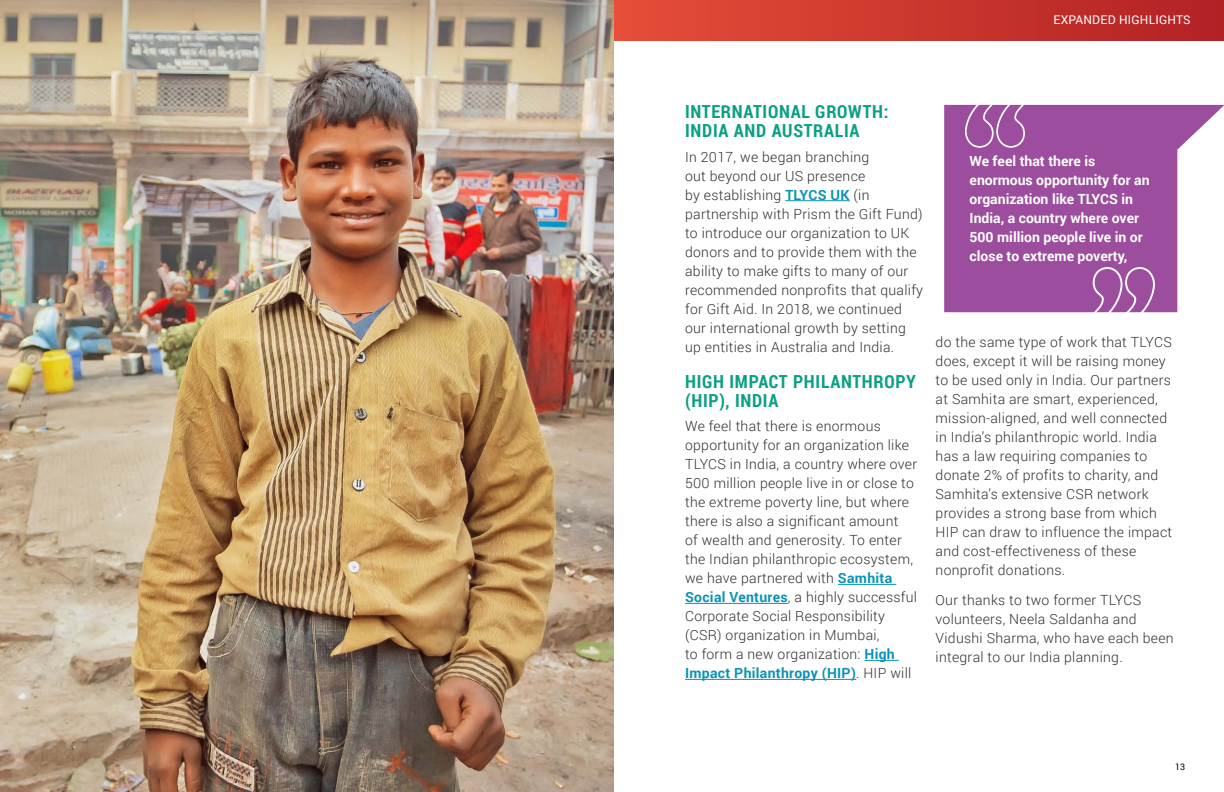
<style>
.page{position:relative;width:1224px;height:792px;background:#fff}
.page>*{position:absolute;margin:0;border:0;box-sizing:border-box;transform-origin:0 0}
.t1{font:700 18px/19px "Roboto Condensed";letter-spacing:.04em;color:#0ba084}
.t2{font:300 14px/19px "Roboto";letter-spacing:.02em;color:#2f302f}
.t3{font:700 14px/19px "Roboto";color:#fff}
.t4{font:12px "Roboto";letter-spacing:.02em;color:#fff}
.t5{font:9px "Roboto";color:#000}
.s1{font-weight:700;color:#0992b5}
</style>
<div class="page">
<hr style="left:785px;top:200px;width:65px;height:1px;background:#0992b5">
<hr style="left:838px;top:584px;width:58px;height:1px;background:#0992b5">
<hr style="left:685px;top:603px;width:103px;height:1px;background:#0992b5">
<hr style="left:864px;top:660px;width:35px;height:1px;background:#0992b5">
<hr style="left:685px;top:679px;width:171px;height:1px;background:#0992b5">
<svg style="left:944px;top:105px;width:280px;height:207px;fill:#9c4d9d"></svg>
<svg style="left:1092px;top:266px;width:64px;height:47px;background:#ab69ac"></svg>
<svg style="left:964px;top:104px;width:62px;height:45px;background:#aa67ab"></svg>
<div style="left:612px;top:0;width:612px;height:40px;background:linear-gradient(to right,#e64e38,#b12224)"></div>
<img style="left:0;top:0;width:613px;height:792px">
<p class="t4" style="left:1054px;top:11px;width:139px">EXPANDED HIGHLIGHTS</p>
<p class="t1" style="left:685px;top:101px;width:11px">INTERNATIONA</p>
<p class="t1" style="left:802px;top:101px;width:26px">L GROWTH</p>
<p class="t1" style="left:884px;top:101px;width:6px">:</p>
<p class="t1" style="left:685px;top:120px;width:168px">IN DIA AND AUSTRALIA</p>
<p class="t2" style="left:685px;top:147px;width:239px">In 2017, we began branching<br>out beyond our US presence<br>by establishing <span class="s1">TLYCS UK</span> (in partnership with Prism the Gift Fund) to introduce our organization to UK donors and to provide them with the ability to make gifts to many of our recommended nonprofits that qualify for Gift Aid. In 2018, we continued our international growth by setting up entities in Australia and India.</p>
<p class="t1" style="left:685px;top:371px;width:233px">HIGH IMPACT PHILANTHROPY (HIP), INDIA</p>
<p class="t2" style="left:685px;top:416px;width:234px">We feel that there is enormous opportunity for an organization like TLYCS in India, a country where over 500 million people live in or close to the extreme poverty line, but where there is also a significant amount<br>of wealth and generosity. To enter the Indian philanthropic ecosystem, we have partnered with <span class="s1">Samhita Social Ventures</span>, a highly successful Corporate Social Responsibility (CSR) organization in Mumbai,<br>to form a new organization: <span class="s1">High Impact Philanthropy (HIP)</span>. HIP will</p>
<p class="t3" style="left:970px;top:151px;width:182px">We feel that there is enormous opportunity for an organization like TLYCS in<br>India, a country where over<br>500 million people live in or close to extreme poverty,</p>
<p class="t2" style="left:936px;top:332px;width:238px">do the same type of work that TLYCS does, except it will be raising money to be used only in India. Our partners at Samhita are smart, experienced, mission-aligned, and well connected in India’s philanthropic world. India has a law requiring companies to donate 2% of profits to charity, and Samhita’s extensive CSR network provides a strong base from which HIP can draw to influence the impact and cost-effectiveness of these nonprofit donations.</p>
<p class="t2" style="left:936px;top:590px;width:240px">Our thanks to two former TLYCS volunteers, Neela Saldanha and<br>Vidushi Sharma, who have each been integral to our India planning.</p>
<p class="t5" style="left:1175px;top:760px;width:12px">13</p>
</div>
